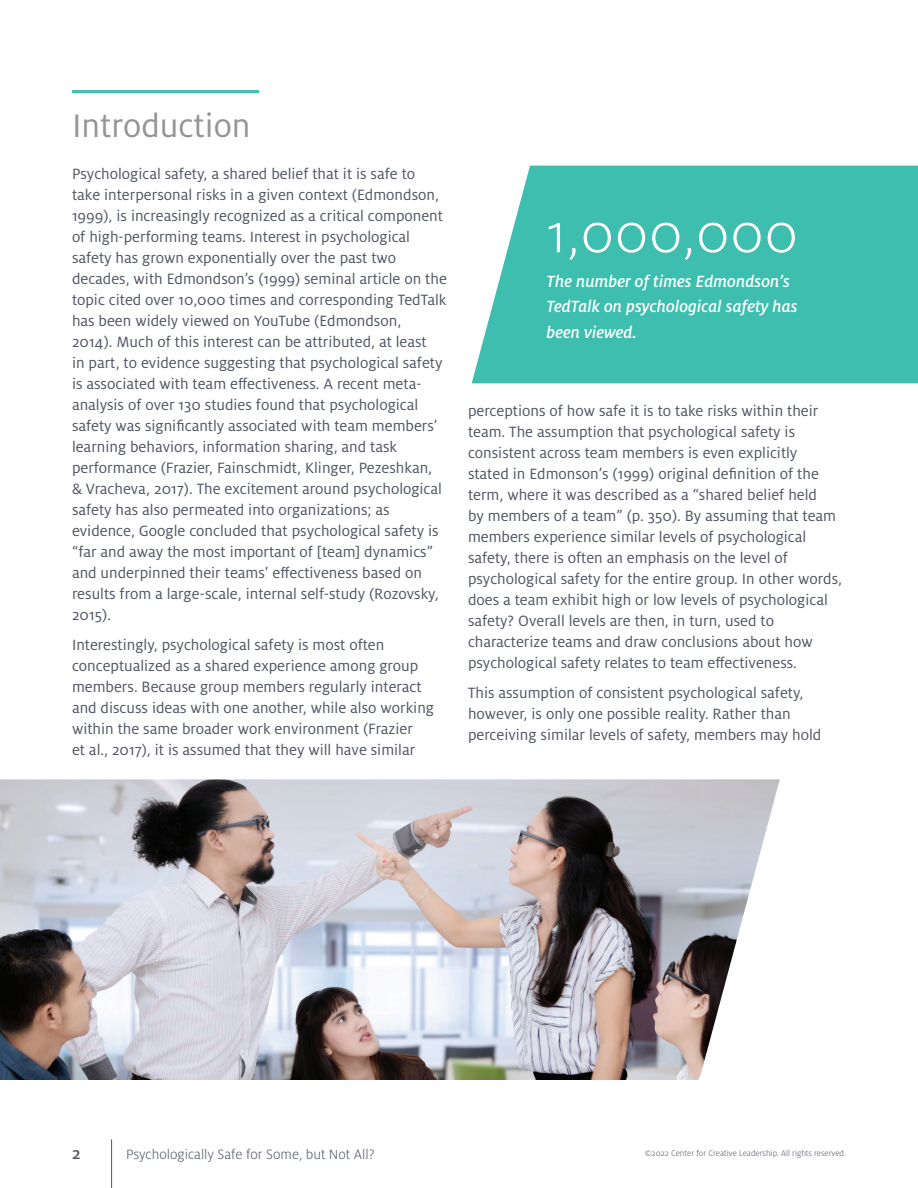
<style>
.page{position:relative;width:918px;height:1188px;background:#fff}
.page>*{position:absolute;margin:0;border:0;box-sizing:border-box;transform-origin:0 0}
.t1{font:300 60px "Milo Pro";color:#fff}
.t2{font:36px "Milo Pro";color:#939598}
.t3{font:italic 500 18px/25.5px "Milo Pro";color:#fff}
.t4{font:500 18px "Milo Pro";color:#515662}
.t5{font:16.5px/21px "Milo Pro";color:#515662}
.t6{font:300 15px "Milo Pro";color:#515662}
.t7{font:300 9px "Milo Pro";color:#515662}
</style>
<div class="page">
<hr style="left:111px;top:1139px;width:1px;height:49px;background:#515662">
<hr style="left:72px;top:90px;width:187px;height:3px;background:#3dbeae">
<div style="left:472px;top:166px;width:446px;height:217px;background:#3dbeae"></div>
<img style="left:0;top:779px;width:780px;height:301px">
<h2 class="t2" style="left:72px;top:105px;width:180px">Introduction</h2>
<p class="t5" style="left:72px;top:163px;width:376px">Psychological safety, a shared belief that it is safe to take interpersonal risks in a given context (Edmondson, 1999), is increasingly recognized as a critical component of high-performing teams. Interest in psychological safety has grown exponentially over the past two decades, with Edmondson’s (1999) seminal article on the topic cited over 10,000 times and corresponding TedTalk has been widely viewed on YouTube (Edmondson,<br>2014). Much of this interest can be attributed, at least<br>in part, to evidence suggesting that psychological safety is associated with team effectiveness. A recent meta&shy;analysis of over 130 studies found that psychological safety was significantly associated with team members’ learning behaviors, information sharing, and task performance (Frazier, Fainschmidt, Klinger, Pezeshkan,<br>&amp; Vracheva, 2017). The excitement around psychological safety has also permeated into organizations; as evidence, Google concluded that psychological safety is “far and away the most important of [team] dynamics” and underpinned their teams’ effectiveness based on results from a large-scale, internal self-study (Rozovsky, 2015).</p>
<p class="t5" style="left:72px;top:634px;width:364px">Interestingly, psychological safety is most often conceptualized as a shared experience among group members. Because group members regularly interact and discuss ideas with one another, while also working within the same broader work environment (Frazier<br>et al., 2017), it is assumed that they will have similar</p>
<h1 class="t1" style="left:547px;top:201px;width:253px">1,000,000</h1>
<p class="t3" style="left:547px;top:268px;width:253px">The number of times Edmondson’s<br>TedTalk on psychological safety has been viewed.</p>
<p class="t5" style="left:468px;top:400px;width:376px">perceptions of how safe it is to take risks within their team. The assumption that psychological safety is consistent across team members is even explicitly stated in Edmonson’s (1999) original definition of the term, where it was described as a “shared belief held<br>by members of a team” (p. 350). By assuming that team members experience similar levels of psychological safety, there is often an emphasis on the level of psychological safety for the entire group. In other words, does a team exhibit high or low levels of psychological safety? Overall levels are then, in turn, used to characterize teams and draw conclusions about how psychological safety relates to team effectiveness.</p>
<p class="t5" style="left:468px;top:682px;width:355px">This assumption of consistent psychological safety, however, is only one possible reality. Rather than perceiving similar levels of safety, members may hold</p>
<p class="t4" style="left:72px;top:1144px;width:10px">2</p>
<p class="t6" style="left:126px;top:1146px;width:250px">Psychologically Safe for Some, but Not All?</p>
<p class="t7" style="left:645px;top:1148px;width:203px">©2022 Center for Creative Leadership. All rights reserved.</p>
</div>
